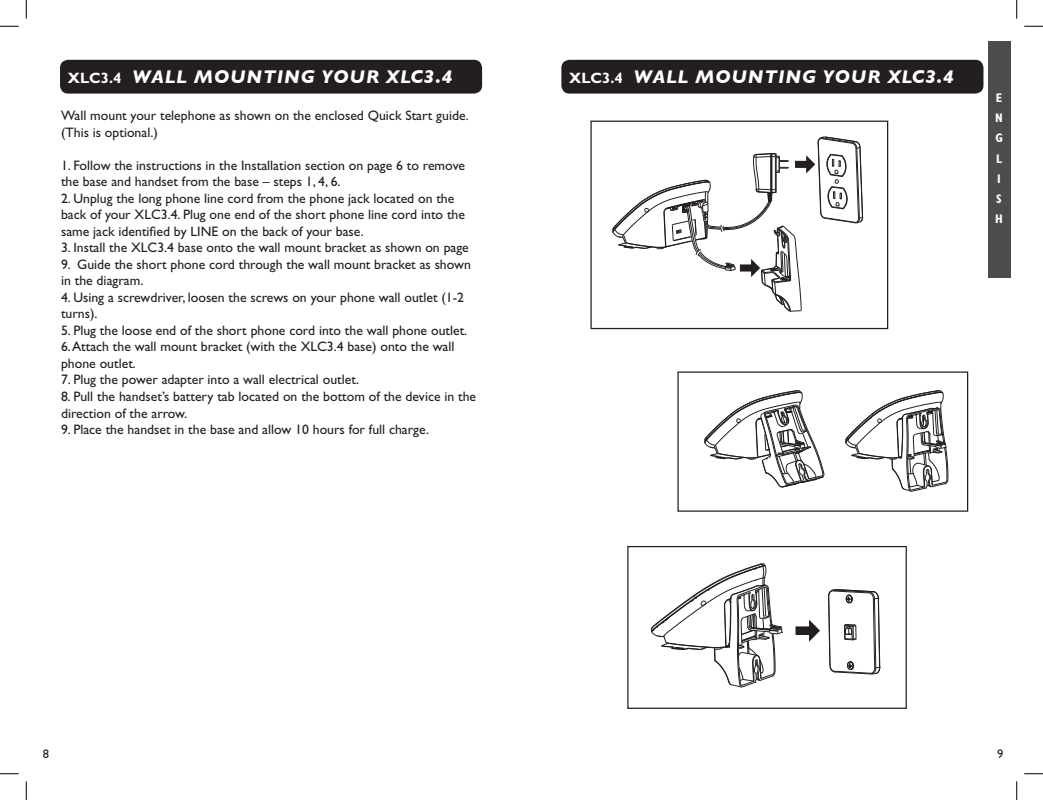
<style>
.page{position:relative;width:1043px;height:800px;background:#fff}
.page>*{position:absolute;margin:0;border:0;box-sizing:border-box;transform-origin:0 0}
.t1{font:italic 700 18.75px "Gill Sans";letter-spacing:.045em;color:#fff}
.t2{font:13.75px/16.5px "Gill Sans";color:#231f20}
.t3{font:700 condensed 12.5px/20px "Gill Sans";color:#fff}
.t4{font:12.5px "Gill Sans";color:#231f20}
.s1{font-style:normal;font-size:15px}
</style>
<div class="page">
<div style="left:987px;top:41px;width:23px;height:236px;background:#4b4c4d"></div>
<div style="left:60px;top:60px;width:422px;height:34px;background:#231f20;border-radius:8px"></div>
<svg style="left:131px;top:93px;width:324px;height:1px"></svg>
<div style="left:561px;top:60px;width:422px;height:34px;background:#231f20;border-radius:8px"></div>
<svg style="left:632px;top:93px;width:324px;height:1px"></svg>
<svg style="left:612px;top:136px;width:251px;height:176px"></svg>
<div style="left:590px;top:121px;width:298px;height:208px;border:1px solid #231f20"></div>
<svg style="left:704px;top:390px;width:120px;height:97px"></svg>
<svg style="left:845px;top:390px;width:103px;height:102px"></svg>
<div style="left:677px;top:371px;width:291px;height:140px;border:1px solid #231f20"></div>
<svg style="left:828px;top:589px;width:52px;height:85px"></svg>
<svg style="left:651px;top:563px;width:131px;height:124px"></svg>
<svg style="left:795px;top:619px;width:25px;height:22px"></svg>
<div style="left:627px;top:546px;width:279px;height:162px;border:1px solid #231f20"></div>
<svg style="left:0;top:25px;width:19px;height:2px"></svg>
<svg style="left:1024px;top:25px;width:18px;height:2px"></svg>
<svg style="left:0;top:773px;width:19px;height:1px"></svg>
<svg style="left:1024px;top:773px;width:18px;height:1px"></svg>
<svg style="left:25px;top:0;width:2px;height:19px"></svg>
<svg style="left:25px;top:781px;width:2px;height:18px"></svg>
<svg style="left:1016px;top:0;width:1px;height:19px"></svg>
<svg style="left:1016px;top:781px;width:1px;height:18px"></svg>
<h1 class="t1" style="left:68px;top:66px;width:386px"><span class="s1">XLC3.4</span> WALL MOUNTING YOUR XLC3.4</h1>
<h1 class="t1" style="left:569px;top:66px;width:386px"><span class="s1">XLC3.4</span> WALL MOUNTING YOUR XLC3.4</h1>
<p class="t2" style="left:61px;top:107px;width:409px">Wall mount your telephone as shown on the enclosed Quick Start guide. (This is optional.)</p>
<p class="t2" style="left:61px;top:157px;width:405px">1. Follow the instructions in the Installation section on page 6 to remove the base and handset from the base – steps 1, 4, 6.</p>
<p class="t2" style="left:61px;top:190px;width:405px">2. Unplug the long phone line cord from the phone jack located on the back of your XLC3.4. Plug one end of the short phone line cord into the same jack identified by LINE on the back of your base.</p>
<p class="t2" style="left:61px;top:239px;width:409px">3. Install the XLC3.4 base onto the wall mount bracket as shown on page</p>
<p class="t2" style="left:61px;top:256px;width:411px">9. Guide the short phone cord through the wall mount bracket as shown in the diagram.</p>
<p class="t2" style="left:61px;top:289px;width:404px">4. Using a screwdriver, loosen the screws on your phone wall outlet (1-2 turns).</p>
<p class="t2" style="left:61px;top:322px;width:408px">5. Plug the loose end of the short phone cord into the wall phone outlet.</p>
<p class="t2" style="left:61px;top:338px;width:395px">6. Attach the wall mount bracket (with the XLC3.4 base) onto the wall phone outlet.</p>
<p class="t2" style="left:61px;top:371px;width:299px">7. Plug the power adapter into a wall electrical outlet.</p>
<p class="t2" style="left:61px;top:388px;width:416px">8. Pull the handset’s battery tab located on the bottom of the device in the direction of the arrow.</p>
<p class="t2" style="left:61px;top:421px;width:369px">9. Place the handset in the base and allow 10 hours for full charge.</p>
<p class="t3" style="left:995px;top:88px;width:9px">E<br>N<br>G<br>L<br>I<br>S<br>H</p>
<p class="t4" style="left:43px;top:746px;width:8px">8</p>
<p class="t4" style="left:997px;top:746px;width:8px">9</p>
</div>
